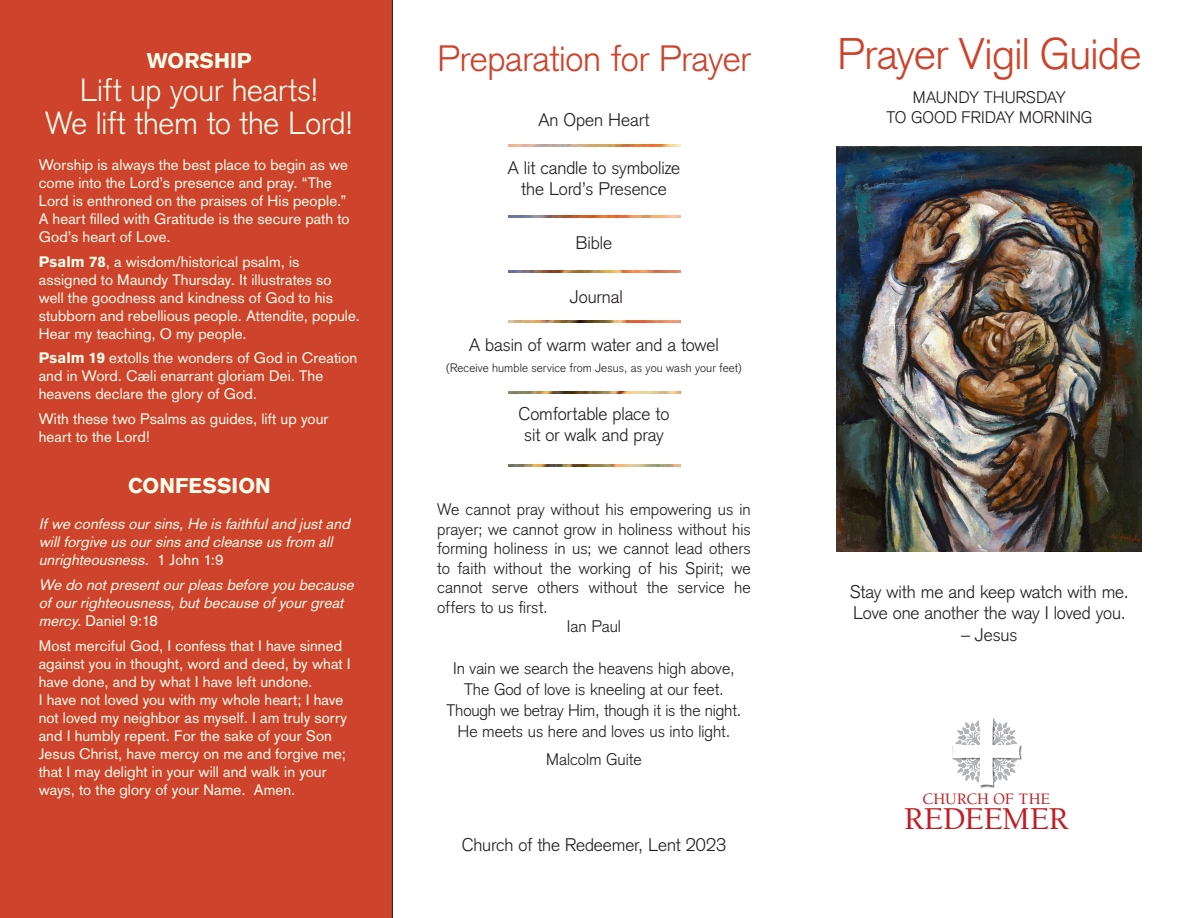
<style>
.page{position:relative;width:1188px;height:918px;background:#fff}
.page>*{position:absolute;margin:0;border:0;box-sizing:border-box;transform-origin:0 0}
.t1{font:300 43.5px "Akzidenz Grotesk";letter-spacing:-.01em;color:#cd432b}
.t2{font:300 36px "Akzidenz Grotesk";letter-spacing:-.01em;color:#cd432b}
.t3{font:500 32.7px "Berkeley";letter-spacing:-.015em;color:#c11e24}
.t4{font:300 31.5px/33px "Akzidenz Grotesk";letter-spacing:-.01em;color:#fffdec;text-align:center}
.t5{font:900 21px "Akzidenz Grotesk";letter-spacing:.005em;color:#fffdec}
.t6{font:300 18px/21px "Akzidenz Grotesk";letter-spacing:-.005em;color:#231f20;text-align:center}
.t7{font:300 16.5px/19.5px "Akzidenz Grotesk";color:#231f20;text-align:justify}
.t8{font:500 16.35px "Berkeley";letter-spacing:-.005em;color:#c11e24}
.t9{font:15px/18px "Akzidenz Grotesk";letter-spacing:.005em;color:#fffdec}
.t10{font:italic 15px/18px "Akzidenz Grotesk";color:#fffdec}
.t11{font:300 12px "Akzidenz Grotesk";letter-spacing:.01em;color:#231f20}
.s1{font-weight:900}
.s2{font-style:normal}
</style>
<div class="page">
<div style="left:0;top:0;width:393px;height:918px;background:#cd432b"></div>
<img style="left:980px;top:745px;width:42px;height:43px">
<svg style="left:952px;top:718px;width:68px;height:67px"></svg>
<img style="left:508px;top:215px;width:173px;height:2px">
<img style="left:508px;top:271px;width:173px;height:2px">
<img style="left:508px;top:321px;width:173px;height:2px">
<img style="left:508px;top:392px;width:173px;height:2px">
<img style="left:508px;top:465px;width:173px;height:2px">
<img style="left:508px;top:144px;width:173px;height:2px">
<img style="left:837px;top:146px;width:305px;height:405px">
<p class="t5" style="left:147px;top:48px;width:106px">WORSHIP</p>
<p class="t4" style="left:45px;top:74px;width:310px">Lift up your hearts!<br>We lift them to the Lord!</p>
<p class="t9" style="left:39px;top:156px;width:312px">Worship is always the best place to begin as we come into the Lord’s presence and pray. “The Lord is enthroned on the praises of His people.” A heart filled with Gratitude is the secure path to God’s heart of Love.</p>
<p class="t9" style="left:39px;top:252px;width:323px"><span class="s1">Psalm 78</span>, a wisdom/historical psalm, is assigned to Maundy Thursday. It illustrates so well the goodness and kindness of God to his stubborn and rebellious people. Attendite, popule.<br>Hear my teaching, O my people.</p>
<p class="t9" style="left:39px;top:349px;width:320px"><span class="s1">Psalm 19</span> extolls the wonders of God in Creation and in Word. Cæli enarrant gloriam Dei. The heavens declare the glory of God.</p>
<p class="t9" style="left:39px;top:410px;width:291px">With these two Psalms as guides, lift up your heart to the Lord!</p>
<p class="t5" style="left:128px;top:473px;width:144px">CONFESSION</p>
<p class="t10" style="left:39px;top:515px;width:316px">Ifwe confess oursins,He is faithfuland justand willforgive us oursins and cleanse us from all unrighteousness. <span class="s2">1 J o h n 1 : 9</span></p>
<p class="t10" style="left:39px;top:576px;width:320px">We do notpresentourpleas before you because ofourrighteousness,butbecause ofyourgreat mercy.<span class="s2">Daniel 9:18</span></p>
<p class="t9" style="left:39px;top:636px;width:314px">Most merciful God, I confess that I have sinned against you in thought, word and deed, by what I have done, and by what I have left undone.<br>I have not loved you with my whole heart; I have not loved my neighbor as myself. I am truly sorry and I humbly repent. For the sake of your Son Jesus Christ, have mercy on me and forgive me; that I may delight in your will and walk in your ways, to the glory of your Name. Amen.</p>
<p class="t2" style="left:437px;top:38px;width:315px">Preparation for Prayer</p>
<p class="t6" style="left:538px;top:109px;width:113px">An Open Heart</p>
<p class="t6" style="left:508px;top:157px;width:174px">A lit candle to symbolize the Lord’s Presence</p>
<p class="t6" style="left:576px;top:232px;width:38px">Bible</p>
<p class="t6" style="left:570px;top:286px;width:54px">Journal</p>
<p class="t6" style="left:469px;top:334px;width:251px">A basin of warm water and a towel</p>
<p class="t11" style="left:446px;top:361px;width:297px">(Receive humble service from Jesus, as you wash your feet)</p>
<p class="t6" style="left:519px;top:403px;width:152px">Comfortable place to sit or walk and pray</p>
<p class="t7" style="left:437px;top:500px;width:315px">We cannot pray without his empowering us in prayer; we cannot grow in holiness without his forming holiness in us; we cannot lead others to faith without the working of his Spirit; we cannot serve others without the service he offers to us first.</p>
<p class="t7" style="left:567px;top:617px;width:56px">Ian Paul</p>
<p class="t7" style="left:453px;top:659px;width:283px">In vain we search the heavens high above,</p>
<p class="t7" style="left:464px;top:680px;width:261px">The God of love is kneeling at our feet.</p>
<p class="t7" style="left:447px;top:701px;width:296px">Though we betray Him, though it is the night.</p>
<p class="t7" style="left:458px;top:722px;width:274px">He meets us here and loves us into light.</p>
<p class="t7" style="left:546px;top:749px;width:97px">Malcolm Guite</p>
<p class="t6" style="left:462px;top:835px;width:266px">Church of the Redeemer, Lent 2023</p>
<p class="t1" style="left:837px;top:29px;width:306px">Prayer Vigil Guide</p>
<p class="t7" style="left:913px;top:87px;width:154px">MAUNDY THURSDAY</p>
<p class="t7" style="left:886px;top:107px;width:207px">TO GOOD FRIDAY MORNING</p>
<p class="t6" style="left:850px;top:581px;width:280px">Stay with me and keep watch with me.</p>
<p class="t6" style="left:853px;top:603px;width:274px">Love one another the way I loved you.</p>
<p class="t6" style="left:961px;top:624px;width:58px">– Jesus</p>
<p class="t8" style="left:922px;top:790px;width:129px">CHURCH OF THE</p>
<p class="t3" style="left:904px;top:801px;width:166px">REDEEMER</p>
</div>
